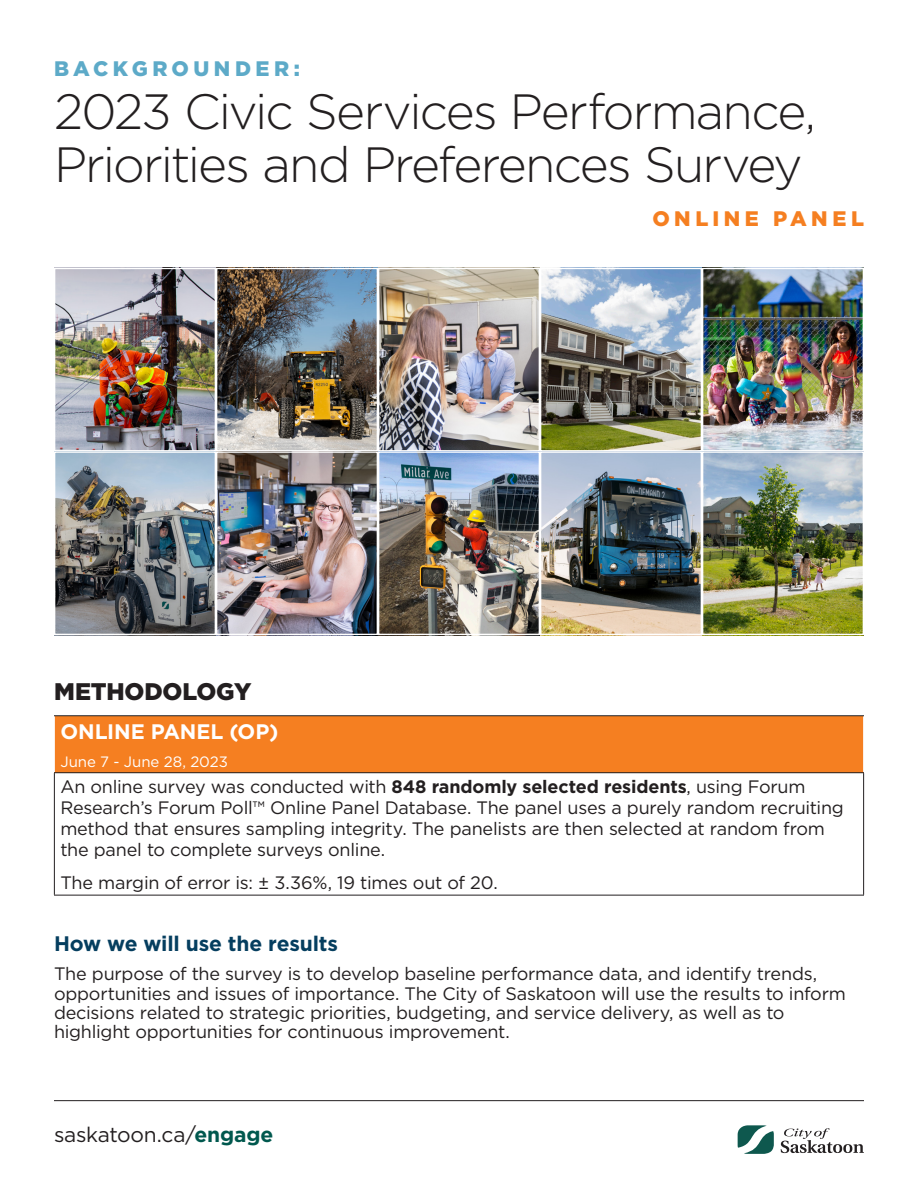
<style>
.page{position:relative;width:918px;height:1188px;background:#fff}
.page>*{position:absolute;margin:0;border:0;box-sizing:border-box;transform-origin:0 0}
.t1{font:300 49.5px/53.4px "Gotham";letter-spacing:-.04em;color:#231f20}
.t2{font:900 24px "Gotham";letter-spacing:-.01em;color:#231f20}
.t3{font:700 21px "Gotham";letter-spacing:-.01em;color:#053e5f}
.t4{font:21px "Gotham";letter-spacing:-.015em;color:#231f20}
.t5{font:700 21px "Gotham";letter-spacing:-.005em;color:#fff}
.t6{font:900 21px "Gotham";letter-spacing:.205em;color:#5daac8}
.t7{font:900 21px "Gotham";letter-spacing:.215em;color:#f57f21}
.t8{font:18px/21px "Gotham";letter-spacing:-.015em;color:#231f20}
.t9{font:15px "Gotham";color:#fff}
.s1{font-weight:700}
.s2{font-weight:700;color:#00584e}
</style>
<div class="page">
<div style="left:54px;top:716px;width:810px;height:57px;background:#f57f21"></div>
<hr style="left:54px;top:716px;width:1px;height:56px;background:#fff">
<hr style="left:863px;top:716px;width:1px;height:56px;background:#fff">
<hr style="left:54px;top:715px;width:810px;height:1px;background:#231f20">
<hr style="left:54px;top:772px;width:810px;height:1px;background:#231f20">
<hr style="left:54px;top:773px;width:1px;height:122px;background:#231f20">
<hr style="left:863px;top:773px;width:1px;height:122px;background:#231f20">
<hr style="left:54px;top:895px;width:810px;height:1px;background:#231f20">
<svg style="left:738px;top:1125px;width:36px;height:29px"></svg>
<svg style="left:781px;top:1128px;width:83px;height:25px"></svg>
<hr style="left:54px;top:1100px;width:810px;height:1px;background:#231f20">
<img style="left:56px;top:270px;width:806px;height:363px">
<div style="left:54px;top:268px;width:162px;height:183px;border:1px solid #fff"></div>
<div style="left:54px;top:451px;width:162px;height:184px;border:1px solid #fff"></div>
<div style="left:216px;top:268px;width:162px;height:183px;border:1px solid #fff"></div>
<div style="left:216px;top:451px;width:162px;height:184px;border:1px solid #fff"></div>
<div style="left:378px;top:268px;width:162px;height:183px;border:1px solid #fff"></div>
<div style="left:378px;top:451px;width:162px;height:184px;border:1px solid #fff"></div>
<div style="left:540px;top:268px;width:162px;height:183px;border:1px solid #fff"></div>
<div style="left:540px;top:451px;width:162px;height:184px;border:1px solid #fff"></div>
<div style="left:702px;top:268px;width:162px;height:183px;border:1px solid #fff"></div>
<div style="left:702px;top:451px;width:162px;height:184px;border:1px solid #fff"></div>
<p class="t6" style="left:54px;top:54px;width:248px">BACKGROUNDER:</p>
<p class="t1" style="left:54px;top:83px;width:764px">2023 Civic Services Performance,<br>Priorities and Preferences Survey</p>
<p class="t7" style="left:652px;top:204px;width:213px">ONLINE PANEL</p>
<p class="t2" style="left:54px;top:675px;width:199px">METHODOLOGY</p>
<p class="t5" style="left:60px;top:717px;width:220px">ONLINE PANEL (OP)</p>
<p class="t9" style="left:60px;top:752px;width:169px">June 7 - June 28, 2023</p>
<p class="t8" style="left:60px;top:776px;width:785px">An online survey was conducted with <span class="s1">848 randomly selected residents</span>, using Forum Research’s Forum Poll™ Online Panel Database. The panel uses a purely random recruiting method that ensures sampling integrity. The panelists are then selected at random from the panel to complete surveys online.</p>
<p class="t8" style="left:60px;top:872px;width:439px">The margin of error is: ± 3.36%, 19 times out of 20.</p>
<p class="t3" style="left:54px;top:930px;width:286px">How we will use the results</p>
<p class="t8" style="left:54px;top:964px;width:793px;line-height:19.4px">The purpose of the survey is to develop baseline performance data, and identify trends, opportunities and issues of importance. The City of Saskatoon will use the results to inform decisions related to strategic priorities, budgeting, and service delivery, as well as to highlight opportunities for continuous improvement.</p>
<p class="t4" style="left:54px;top:1121px;width:221px">saskatoon.ca/<span class="s2">engage</span></p>
</div>
